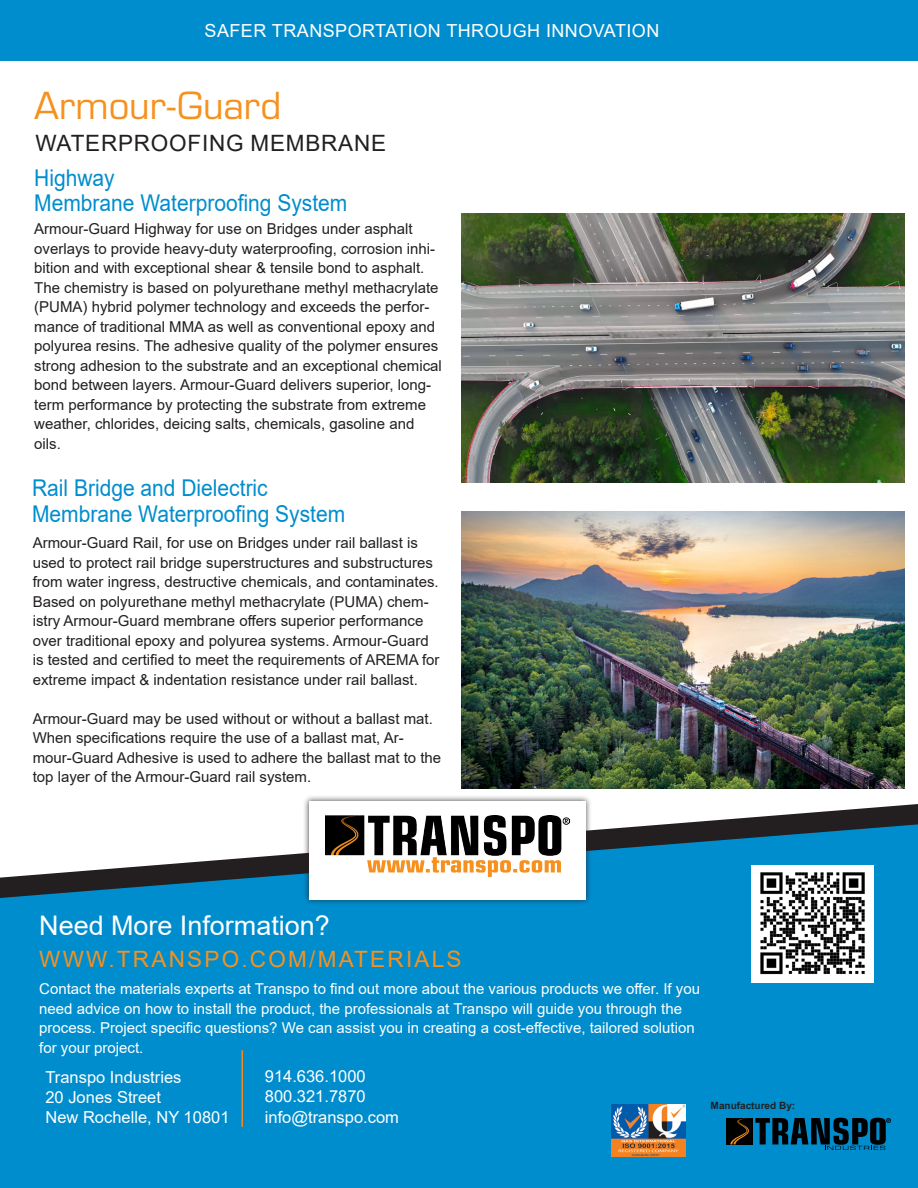
<style>
.page{position:relative;width:918px;height:1188px;background:#fff}
.page>*{position:absolute;margin:0;border:0;box-sizing:border-box;transform-origin:0 0}
.t1{font:40.8px "Eurostile";color:#f6911e}
.t2{font:27px "Arial";color:#fff}
.t3{font:23.1px "Arial";color:#008dce;scale:.91 1}
.t4{font:22.5px "Arial";letter-spacing:.1em;color:#f6911e}
.t5{font:22.5px "Arial";letter-spacing:.035em;color:#231f20}
.t6{font:18px "Arial";letter-spacing:.025em;color:#fff}
.t7{font:16.5px "Arial";color:#fff}
.t8{font:15px/19.5px "Arial";color:#231f20}
.t9{font:15px/19.5px "Arial";color:#fff}
.t10{font:700 10.05px "Arial";color:#231f20}
</style>
<div class="page">
<div style="left:0;top:898px;width:918px;height:290px;background:#008dce"></div>
<hr style="left:242px;top:1050px;width:1px;height:77px;background:#f28a20">
<svg style="left:0;top:804px;width:918px;height:94px"></svg>
<div style="left:303px;top:795px;width:289px;height:111px;background:#231f20;opacity:.75"></div>
<div style="left:309px;top:801px;width:277px;height:98px;background:#fff"></div>
<img style="left:326px;top:816px;width:244px;height:61px">
<div style="left:0;top:0;width:918px;height:60px;background:#008dce"></div>
<img style="left:611px;top:1105px;width:74px;height:51px">
<div style="left:726px;top:1118px;width:27px;height:26px;background:#000"></div>
<svg style="left:730px;top:1118px;width:161px;height:32px;background:#033f5a"></svg>
<img style="left:461px;top:214px;width:443px;height:269px">
<img style="left:461px;top:512px;width:443px;height:276px">
<img style="left:751px;top:866px;width:123px;height:117px">
<p class="t6" style="left:205px;top:19px;width:456px">SAFER TRANSPORTATION THROUGH INNOVATION</p>
<p class="t1" style="left:34px;top:78px;width:249px">Armour-Guard</p>
<p class="t5" style="left:35px;top:128px;width:352px">WATERPROOFING MEMBRANE</p>
<p class="t3" style="left:34px;top:162px;width:90px">Highway</p>
<p class="t3" style="left:34px;top:187px;width:346px">Membrane Waterproofing System</p>
<p class="t8" style="left:34px;top:219px;width:409px">Armour-Guard Highway for use on Bridges under asphalt overlays to provide heavy-duty waterproofing, corrosion inhi&shy;bition and with exceptional shear &amp; tensile bond to asphalt.<br>The chemistry is based on polyurethane methyl methacrylate (PUMA) hybrid polymer technology and exceeds the perfor&shy;mance of traditional MMA as well as conventional epoxy and polyurea resins. The adhesive quality of the polymer ensures strong adhesion to the substrate and an exceptional chemical bond between layers. Armour-Guard delivers superior, long&shy;term performance by protecting the substrate from extreme weather, chlorides, deicing salts, chemicals, gasoline and oils.</p>
<p class="t3" style="left:32px;top:472px;width:261px">Rail Bridge and Dielectric</p>
<p class="t3" style="left:32px;top:498px;width:346px">Membrane Waterproofing System</p>
<p class="t8" style="left:33px;top:533px;width:408px">Armour-Guard Rail, for use on Bridges under rail ballast is used to protect rail bridge superstructures and substructures from water ingress, destructive chemicals, and contaminates.<br>Based on polyurethane methyl methacrylate (PUMA) chem&shy;istry Armour-Guard membrane offers superior performance over traditional epoxy and polyurea systems. Armour-Guard is tested and certified to meet the requirements of AREMA for extreme impact &amp; indentation resistance under rail ballast.</p>
<p class="t8" style="left:33px;top:709px;width:410px">Armour-Guard may be used without or without a ballast mat.<br>When specifications require the use of a ballast mat, Ar&shy;mour-Guard Adhesive is used to adhere the ballast mat to the top layer of the Armour-Guard rail system.</p>
<p class="t2" style="left:39px;top:907px;width:292px">Need More Information?</p>
<p class="t4" style="left:39px;top:943px;width:424px">WWW.TRANSPO.COM/MATERIALS</p>
<p class="t9" style="left:39px;top:979px;width:662px">Contact the materials experts at Transpo to find out more about the various products we offer. If you need advice on how to install the product, the professionals at Transpo will guide you through the process. Project specific questions? We can assist you in creating a cost-effective, tailored solution for your project.</p>
<p class="t7" style="left:45px;top:1066px;width:138px">Transpo Industries</p>
<p class="t7" style="left:45px;top:1086px;width:117px">20 Jones Street</p>
<p class="t7" style="left:45px;top:1106px;width:186px">New Rochelle, NY 10801</p>
<p class="t7" style="left:265px;top:1065px;width:102px">914.636.1000</p>
<p class="t7" style="left:265px;top:1085px;width:102px">800.321.7870</p>
<p class="t7" style="left:265px;top:1106px;width:136px">info@transpo.com</p>
<p class="t10" style="left:711px;top:1099px;width:86px">Manufactured By:</p>
</div>
